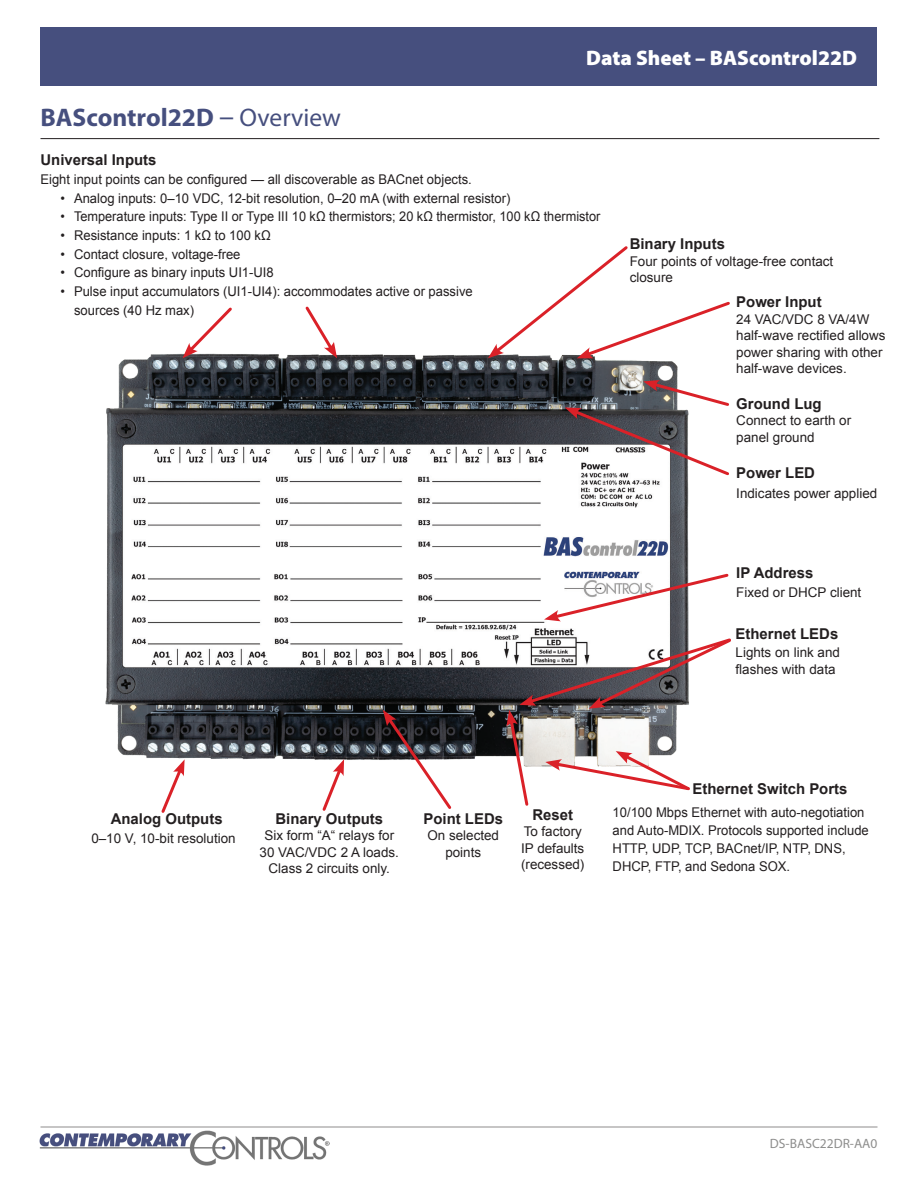
<style>
.page{position:relative;width:918px;height:1188px;background:#fff}
.page>*{position:absolute;margin:0;border:0;box-sizing:border-box;transform-origin:0 0}
.t1{font:700 25.5px "Myriad Pro";color:#464f7e}
.t2{font:900 21px "Myriad Pro";color:#fff}
.t3{font:700 14.85px "Arial";color:#231f20}
.t4{font:13.5px "Myriad Pro";color:#8e8e8d}
.t5{font:13.35px/16.4px "Arial";color:#231f20}
.t6{font:13.35px "Arial";color:#231f20;scale:.95 1}
.s1{font-weight:400;font-size:30px}
.s2{font-weight:400}
</style>
<div class="page">
<hr style="left:40px;top:1127px;width:838px;height:1px;background:#8e8d8c">
<div style="left:40px;top:27px;width:838px;height:59px;background:#464f7e"></div>
<img style="left:40px;top:1131px;width:290px;height:35px">
<hr style="left:40px;top:138px;width:839px;height:1px;background:#231f20">
<img style="left:105px;top:353px;width:584px;height:408px">
<svg style="left:182px;top:307px;width:53px;height:51px"></svg>
<svg style="left:303px;top:306px;width:34px;height:52px"></svg>
<svg style="left:383px;top:710px;width:71px;height:99px"></svg>
<svg style="left:544px;top:572px;width:185px;height:49px"></svg>
<svg style="left:506px;top:636px;width:225px;height:170px"></svg>
<svg style="left:320px;top:759px;width:24px;height:52px"></svg>
<svg style="left:159px;top:759px;width:26px;height:54px"></svg>
<svg style="left:488px;top:246px;width:242px;height:113px"></svg>
<svg style="left:565px;top:380px;width:164px;height:98px"></svg>
<h2 class="t2" style="left:586px;top:44px;width:272px">Data Sheet – BAScontrol22D</h2>
<p class="t1" style="left:40px;top:101px;width:302px">BAScontrol22D <span class="s1">–</span> <span class="s2">Overview</span></p>
<p class="t3" style="left:40px;top:150px;width:118px">Universal Inputs</p>
<p class="t5" style="left:40px;top:171px;width:433px">Eight input points can be configured — all discoverable as BACnet objects.</p>
<p class="t5" style="left:61px;top:190px;width:451px">• Analog inputs: 0–10 VDC, 12-bit resolution, 0–20 mA (with external resistor)</p>
<p class="t6" style="left:61px;top:208px;width:570px">• Temperature inputs: Type II or Type III 10 kΩ thermistors; 20 kΩ thermistor, 100 kΩ thermistor</p>
<p class="t5" style="left:61px;top:227px;width:212px">• Resistance inputs: 1 kΩ to 100 kΩ</p>
<p class="t5" style="left:61px;top:246px;width:181px">• Contact closure, voltage-free</p>
<p class="t5" style="left:61px;top:265px;width:215px">• Configure as binary inputs UI1-UI8</p>
<p class="t5" style="left:74px;top:282px;width:400px;line-height:18.6px;text-indent:-13px">• Pulse input accumulators (UI1-UI4): accommodates active or passive sources (40 Hz max)</p>
<p class="t3" style="left:630px;top:234px;width:97px">Binary Inputs</p>
<p class="t5" style="left:630px;top:253px;width:205px">Four points of voltage-free contact closure</p>
<p class="t3" style="left:736px;top:292px;width:87px">Power Input</p>
<p class="t5" style="left:736px;top:311px;width:151px">24 VAC/VDC 8 VA/4W half-wave rectified allows power sharing with other half-wave devices.</p>
<p class="t3" style="left:736px;top:394px;width:87px">Ground Lug</p>
<p class="t5" style="left:736px;top:413px;width:116px">Connect to earth or panel ground</p>
<p class="t3" style="left:736px;top:463px;width:80px">Power LED</p>
<p class="t5" style="left:736px;top:485px;width:143px">Indicates power applied</p>
<p class="t3" style="left:736px;top:563px;width:79px">IP Address</p>
<p class="t5" style="left:736px;top:585px;width:127px">Fixed or DHCP client</p>
<p class="t3" style="left:736px;top:624px;width:104px">Ethernet LEDs</p>
<p class="t5" style="left:736px;top:645px;width:106px">Lights on link and flashes with data</p>
<p class="t3" style="left:111px;top:809px;width:113px">Analog Outputs</p>
<p class="t5" style="left:91px;top:831px;width:146px">0–10 V, 10-bit resolution</p>
<p class="t3" style="left:275px;top:809px;width:109px">Binary Outputs</p>
<p class="t5" style="left:264px;top:828px;width:131px">Six form “A“ relays for</p>
<p class="t5" style="left:260px;top:844px;width:141px">30 VAC/VDC 2 A loads.</p>
<p class="t5" style="left:269px;top:860px;width:123px">Class 2 circuits only.</p>
<p class="t3" style="left:424px;top:809px;width:81px">Point LEDs</p>
<p class="t5" style="left:427px;top:828px;width:73px;text-align:center">On selected points</p>
<p class="t3" style="left:532px;top:805px;width:42px">Reset</p>
<p class="t5" style="left:521px;top:823px;width:65px">To factory<br>IP defaults (recessed)</p>
<p class="t3" style="left:692px;top:779px;width:156px">Ethernet Switch Ports</p>
<p class="t5" style="left:613px;top:804px;width:258px;line-height:17.9px">10/100 Mbps Ethernet with auto-negotiation and Auto-MDIX. Protocols supported include HTTP, UDP, TCP, BACnet/IP, NTP, DNS, DHCP, FTP, and Sedona SOX.</p>
<p class="t4" style="left:770px;top:1135px;width:109px">DS-BASC22DR-AA0</p>
</div>
